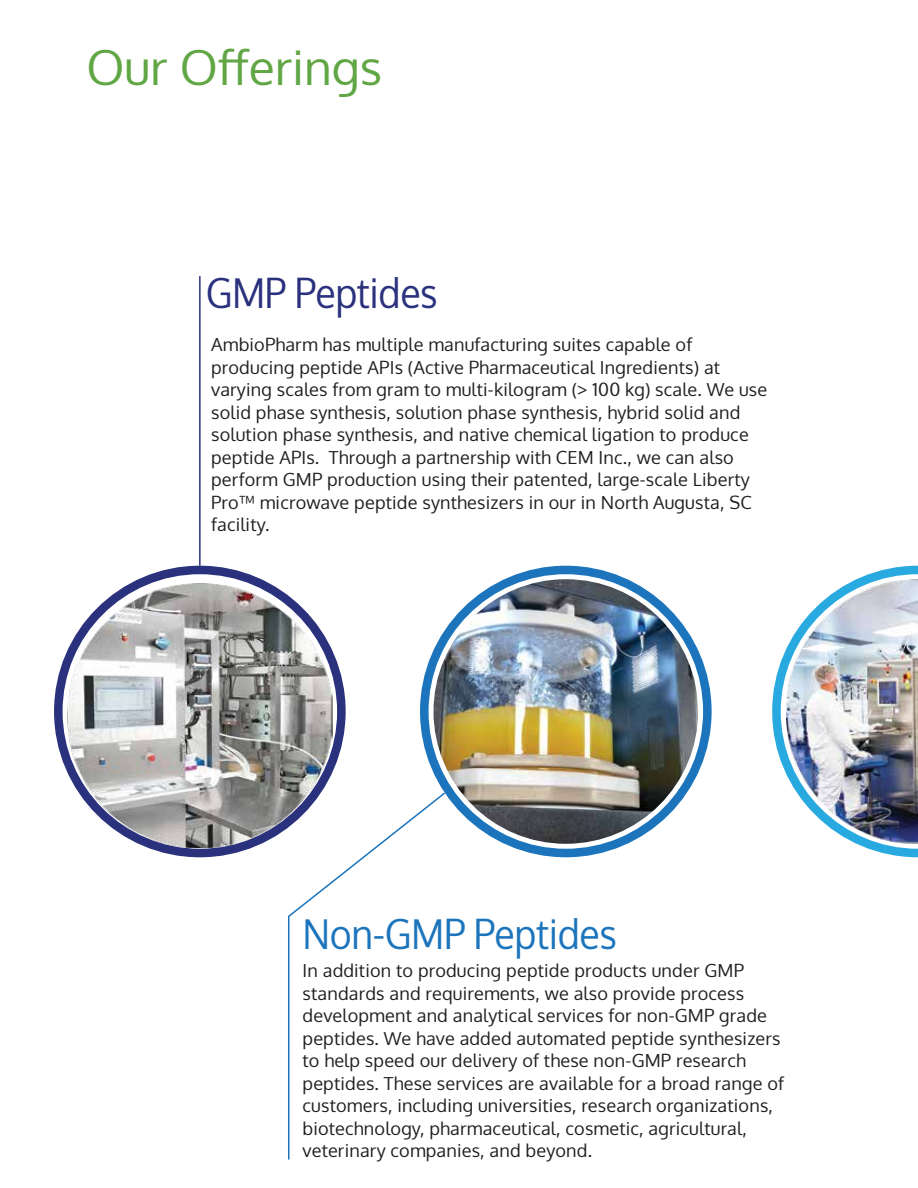
<style>
.page{position:relative;width:918px;height:1188px;background:#fff}
.page>*{position:absolute;margin:0;border:0;box-sizing:border-box;transform-origin:0 0}
.t1{font:48px "Oxygen";color:#60a644}
.t2{font:41.25px "Oxygen";letter-spacing:-.01em;color:#1c75bc;scale:.91 1}
.t3{font:41.25px "Oxygen";letter-spacing:-.01em;color:#2a317d;scale:.91 1}
.t4{font:18px/22.5px "Oxygen";letter-spacing:.01em;color:#231f20}
</style>
<div class="page">
<svg style="left:54px;top:566px;width:292px;height:291px;fill:#2a317d"></svg>
<img style="left:68px;top:583px;width:264px;height:265px">
<hr style="left:199px;top:276px;width:2px;height:290px;background:#2a317d">
<svg style="left:287px;top:791px;width:160px;height:369px"></svg>
<svg style="left:420px;top:566px;width:292px;height:291px;fill:#1c75bc"></svg>
<div style="left:431px;top:576px;width:270px;height:270px;background:#fff;border-radius:50%"></div>
<img style="left:434px;top:579px;width:264px;height:265px;border-radius:132px">
<svg style="left:772px;top:566px;width:146px;height:291px"></svg>
<img style="left:787px;top:579px;width:131px;height:265px">
<h1 class="t1" style="left:86px;top:35px;width:297px">Our Offerings</h1>
<h2 class="t3" style="left:206px;top:265px;width:256px">GMP Peptides</h2>
<p class="t4" style="left:211px;top:333px;width:558px">AmbioPharm has multiple manufacturing suites capable of producing peptide APIs (Active Pharmaceutical Ingredients) at varying scales from gram to multi-kilogram (&gt; 100 kg) scale. We use solid phase synthesis, solution phase synthesis, hybrid solid and solution phase synthesis, and native chemical ligation to produce peptide APIs. Through a partnership with CEM Inc., we can also perform GMP production using their patented, large-scale Liberty Pro™ microwave peptide synthesizers in our in North Augusta, SC facility.</p>
<h2 class="t2" style="left:303px;top:906px;width:347px">Non-GMP Peptides</h2>
<p class="t4" style="left:303px;top:960px;width:483px">In addition to producing peptide products under GMP standards and requirements, we also provide process development and analytical services for non-GMP grade peptides. We have added automated peptide synthesizers to help speed our delivery of these non-GMP research peptides. These services are available for a broad range of customers, including universities, research organizations, biotechnology, pharmaceutical, cosmetic, agricultural, veterinary companies, and beyond.</p>
</div>
